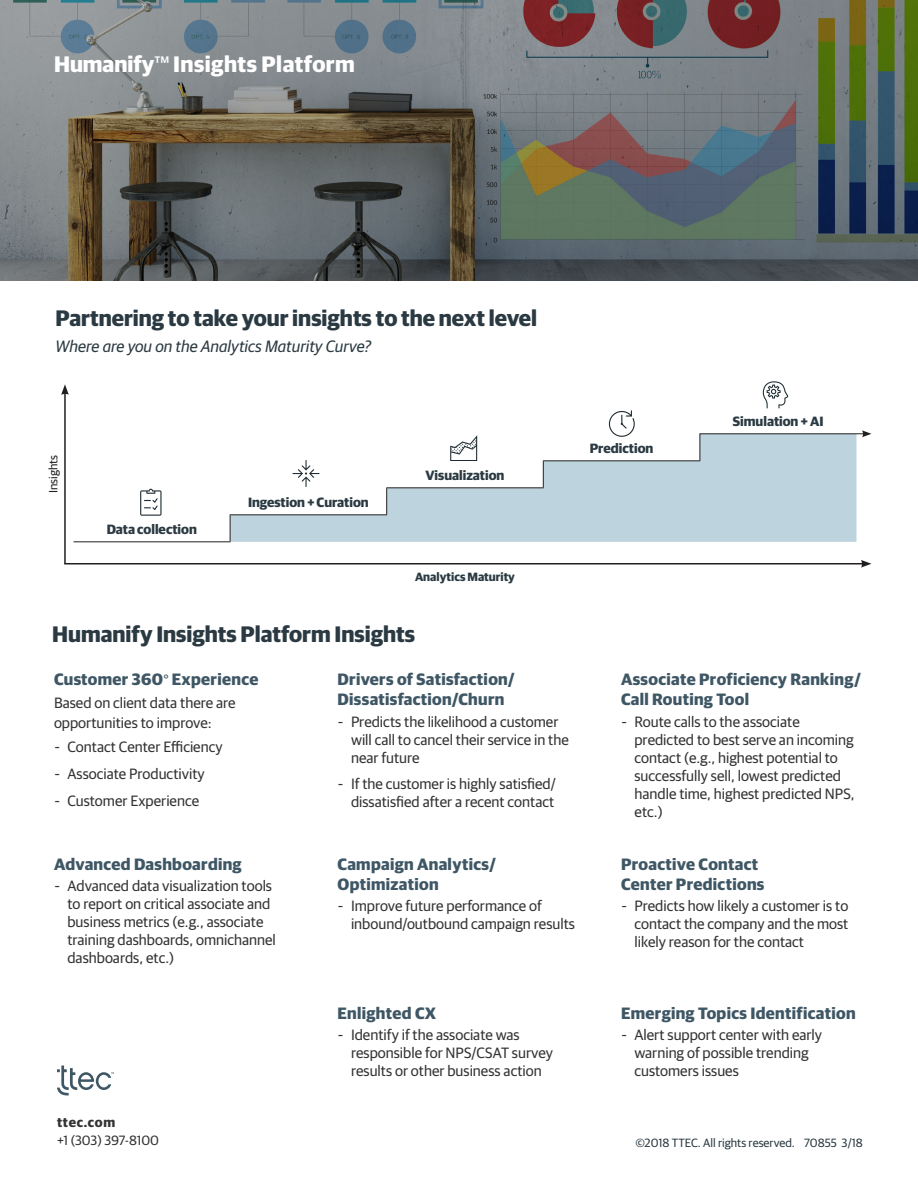
<style>
.page{position:relative;width:918px;height:1188px;background:#fff}
.page>*{position:absolute;margin:0;border:0;box-sizing:border-box;transform-origin:0 0}
.Dark__H3{font:700 22.5px "Guardian Sans";color:#2b3a42}
.Dark__H3-2{font:700 22.5px "Guardian Sans";letter-spacing:.02em;color:#fff}
.Dark__H5{font:700 16.5px/19.8px "Guardian Sans";letter-spacing:.02em;color:#3f5765}
.Dark__H3-3{font:italic 16.5px "Guardian Sans";color:#2b3a42}
.Dark__Body{font:15px/18px "Guardian Sans";color:#333}
.t1{font:700 13.5px "Guardian Sans";color:#2b3a42}
.Dark__Body-2{font:13.5px "Guardian Sans";letter-spacing:-.01em;color:#333}
.Dark__Body-3{font:700 13.5px "Guardian Sans";letter-spacing:.05em;color:#333}
.Light__Footnote{font:12px "Guardian Sans";color:#2b3a42}
.t2{font:700 12px "Guardian Sans";color:#2b3a42}
.t3{font:12px "Guardian Sans";color:#231f20}
.s1{font-weight:400}
.s2{font-weight:400;font-size:15px}
.s3{font-family:"Guardian Text Sans"}
</style>
<div class="page">
<img style="left:0;top:0;width:918px;height:281px">
<hr style="left:64px;top:393px;width:2px;height:171px;background:#231f20">
<svg style="left:61px;top:384px;width:8px;height:11px"></svg>
<hr style="left:64px;top:563px;width:799px;height:2px;background:#231f20">
<svg style="left:861px;top:560px;width:11px;height:8px"></svg>
<svg style="left:230px;top:434px;width:626px;height:108px;fill:#bdd4de"></svg>
<svg style="left:700px;top:434px;width:1px;height:26px"></svg>
<hr style="left:543px;top:460px;width:157px;height:1px;background:#231f20">
<svg style="left:543px;top:461px;width:1px;height:26px"></svg>
<hr style="left:386px;top:487px;width:158px;height:1px;background:#231f20">
<svg style="left:386px;top:488px;width:1px;height:26px"></svg>
<hr style="left:230px;top:514px;width:157px;height:1px;background:#231f20">
<svg style="left:230px;top:515px;width:1px;height:26px"></svg>
<hr style="left:74px;top:541px;width:156px;height:1px;background:#231f20">
<svg style="left:293px;top:460px;width:27px;height:27px"></svg>
<svg style="left:140px;top:489px;width:22px;height:27px"></svg>
<svg style="left:450px;top:435px;width:27px;height:26px"></svg>
<svg style="left:609px;top:410px;width:26px;height:27px"></svg>
<svg style="left:763px;top:381px;width:25px;height:27px"></svg>
<hr style="left:700px;top:433px;width:164px;height:1px;background:#231f20">
<svg style="left:862px;top:430px;width:10px;height:7px"></svg>
<svg style="left:57px;top:1066px;width:57px;height:30px"></svg>
<p class="Dark__H3-2" style="left:54px;top:47px;width:302px">Humanify<span class="s1">™</span> Insights Platform</p>
<p class="Dark__H3" style="left:56px;top:301px;width:483px">Partnering to take your insights to the next level</p>
<p class="Dark__H3-3" style="left:56px;top:335px;width:317px">Where are you on the Analytics Maturity Curve?</p>
<p class="t3" style="left:45px;top:493px;width:40px;rotate:-90deg">Insights</p>
<p class="t1" style="left:107px;top:519px;width:92px">Data collection</p>
<p class="t1" style="left:248px;top:492px;width:122px">Ingestion + Curation</p>
<p class="t1" style="left:426px;top:465px;width:80px">Visualization</p>
<p class="t2" style="left:415px;top:568px;width:101px">Analytics Maturity</p>
<p class="t1" style="left:590px;top:438px;width:65px">Prediction</p>
<p class="t1" style="left:733px;top:411px;width:92px">Simulation + AI</p>
<p class="Dark__H3" style="left:52px;top:617px;width:364px">Humanify Insights Platform Insights</p>
<p class="Dark__H5" style="left:54px;top:668px;width:206px">Customer 360<span class="s2">°</span> Experience</p>
<p class="Dark__Body" style="left:54px;top:692px;width:183px;line-height:19.5px">Based on client data there are opportunities to improve:</p>
<p class="Dark__Body" style="left:54px;top:737px;width:170px"><span class="s3">-</span> Contact Center Efficiency</p>
<p class="Dark__Body" style="left:54px;top:764px;width:152px"><span class="s3">-</span> Associate Productivity</p>
<p class="Dark__Body" style="left:54px;top:790px;width:147px"><span class="s3">-</span> Customer Experience</p>
<p class="Dark__H5" style="left:54px;top:853px;width:189px">Advanced Dashboarding</p>
<p class="Dark__Body" style="left:68px;top:876px;width:210px;text-indent:-14px"><span class="s3">-</span> Advanced data visualization tools to report on critical associate and business metrics (e.g., associate training dashboards, omnichannel dashboards, etc.)</p>
<p class="Dark__H5" style="left:338px;top:668px;width:179px">Drivers of Satisfaction/<br>Dissatisfaction/Churn</p>
<p class="Dark__Body" style="left:351px;top:711px;width:219px;text-indent:-14px"><span class="s3">-</span> Predicts the likelihood a customer will call to cancel their service in the near future</p>
<p class="Dark__Body" style="left:338px;top:774px;width:220px;text-align:right"><span class="s3">-</span> If the customer is highly satisfied/ dissatisfied after a recent contact</p>
<p class="Dark__H5" style="left:338px;top:853px;width:160px">Campaign Analytics/<br>Optimization</p>
<p class="Dark__Body" style="left:351px;top:896px;width:226px;text-indent:-14px"><span class="s3">-</span> Improve future performance of inbound/outbound campaign results</p>
<p class="Dark__H5" style="left:338px;top:1001px;width:100px">Enlighted CX</p>
<p class="Dark__Body" style="left:351px;top:1024px;width:204px;text-indent:-14px"><span class="s3">-</span> Identify if the associate was responsible for NPS/CSAT survey results or other business action</p>
<p class="Dark__H5" style="left:621px;top:668px;width:241px">Associate Proficiency Ranking/<br>Call Routing Tool</p>
<p class="Dark__Body" style="left:634px;top:711px;width:221px;text-indent:-14px"><span class="s3">-</span> Route calls to the associate predicted to best serve an incoming contact (e.g., highest potential to successfully sell, lowest predicted handle time, highest predicted NPS, etc.)</p>
<p class="Dark__H5" style="left:621px;top:853px;width:145px">Proactive Contact<br>Center Predictions</p>
<p class="Dark__Body" style="left:634px;top:896px;width:215px;text-align:justify;text-indent:-14px"><span class="s3">-</span> Predicts how likely a customer is to contact the company and the most likely reason for the contact</p>
<p class="Dark__H5" style="left:621px;top:1001px;width:236px">Emerging Topics Identification</p>
<p class="Dark__Body" style="left:634px;top:1024px;width:189px;text-indent:-14px"><span class="s3">-</span> Alert support center with early warning of possible trending customers issues</p>
<p class="Dark__Body-3" style="left:57px;top:1113px;width:60px">ttec.com</p>
<p class="Dark__Body-2" style="left:57px;top:1131px;width:103px">+1 (303) 397-8100</p>
<p class="Light__Footnote" style="left:635px;top:1134px;width:229px">©2018 TTEC. All rights reserved. 70855 3/18</p>
</div>
